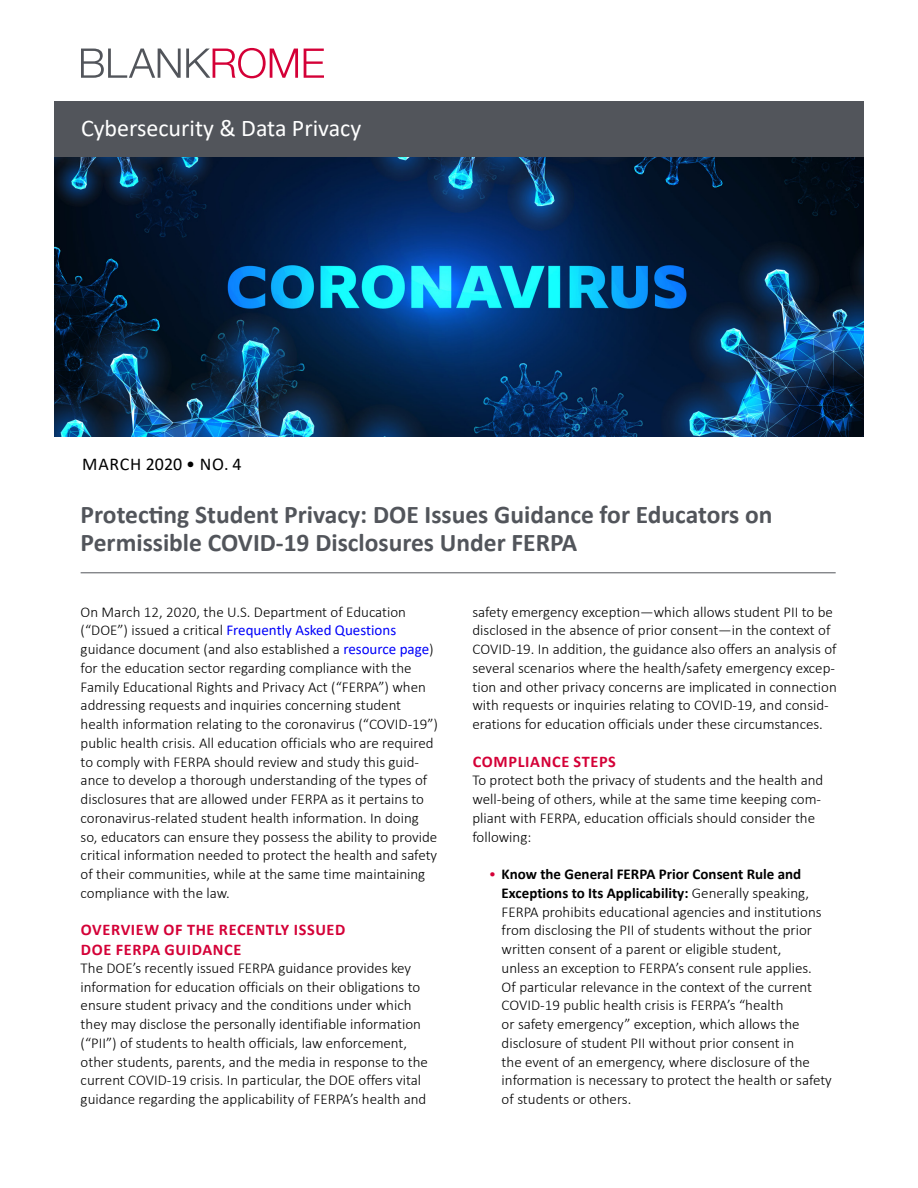
<style>
.page{position:relative;width:918px;height:1188px;background:#fff}
.page>*{position:absolute;margin:0;border:0;box-sizing:border-box;transform-origin:0 0}
.t1{font:700 25.5px/28.5px "Calibri";color:#52555b}
.t2{font:24px "Calibri";color:#fff}
.t3{font:18px "Calibri";letter-spacing:.035em;color:#000}
.t4{font:700 16.35px/19.5px "Calibri";letter-spacing:.04em;color:#d40037}
.t5{font:300 15px/18.8px "Calibri";color:#000}
.s1{font-weight:400;color:#0000fa}
.s2{color:#d40037}
.s3{font-weight:700}
</style>
<div class="page">
<img style="left:54px;top:157px;width:810px;height:279px">
<svg style="left:81px;top:48px;width:217px;height:30px"></svg>
<svg style="left:304px;top:49px;width:20px;height:29px"></svg>
<div style="left:54px;top:101px;width:810px;height:56px;background:#52555b"></div>
<hr style="left:81px;top:572px;width:755px;height:1px;background:#52555b">
<h2 class="t2" style="left:81px;top:111px;width:282px">Cybersecurity &amp; Data Privacy</h2>
<p class="t3" style="left:82px;top:451px;width:161px">MARCH 2020 • NO. 4</p>
<h1 class="t1" style="left:81px;top:500px;width:693px">Protecting Student Privacy: DOE Issues Guidance for Educators on<br>Permissible COVID-19 Disclosures Under FERPA</h1>
<p class="t5" style="left:81px;top:602px;width:359px">On March 12, 2020, the U.S. Department of Education (“DOE”) issued a critical <span class="s1">Frequently Asked Questions </span>guidance document (and also established a <span class="s1">resource page</span>) for the education sector regarding compliance with the Family Educational Rights and Privacy Act (“FERPA”) when addressing requests and inquiries concerning student health information relating to the coronavirus (“COVID-19”) public health crisis. All education officials who are required to comply with FERPA should review and study this guid&shy;ance to develop a thorough understanding of the types of disclosures that are allowed under FERPA as it pertains to coronavirus-related student health information. In doing so, educators can ensure they possess the ability to provide critical information needed to protect the health and safety of their communities, while at the same time maintaining compliance with the law.</p>
<p class="t4" style="left:81px;top:920px;width:266px">OVERVIEW OF THE RECENTLY ISSUED<br>DOE FERPA GUIDANCE</p>
<p class="t5" style="left:81px;top:958px;width:349px">The DOE’s recently issued FERPA guidance provides key information for education officials on their obligations to ensure student privacy and the conditions under which they may disclose the personally identifiable information (“PII”) of students to health officials, law enforcement, other students, parents, and the media in response to the current COVID-19 crisis. In particular, the DOE offers vital guidance regarding the applicability of FERPA’s health and</p>
<p class="t5" style="left:472px;top:602px;width:366px">safety emergency exception—which allows student PII to be disclosed in the absence of prior consent—in the context of COVID-19. In addition, the guidance also offers an analysis of several scenarios where the health/safety emergency excep&shy;tion and other privacy concerns are implicated in connection with requests or inquiries relating to COVID-19, and consid&shy;erations for education officials under these circumstances.</p>
<p class="t4" style="left:473px;top:751px;width:145px">COMPLIANCE STEPS</p>
<p class="t5" style="left:472px;top:771px;width:352px">To protect both the privacy of students and the health and well-being of others, while at the same time keeping com&shy;pliant with FERPA, education officials should consider the following:</p>
<p class="t5" style="left:502px;top:865px;width:332px;text-indent:-13px"><span class="s2">•</span> <span class="s3">Know the General FERPA Prior Consent Rule and Exceptions to Its Applicability:</span> Generally speaking, FERPA prohibits educational agencies and institutions from disclosing the PII of students without the prior written consent of a parent or eligible student,<br>unless an exception to FERPA’s consent rule applies.<br>Of particular relevance in the context of the current COVID-19 public health crisis is FERPA’s “health<br>or safety emergency” exception, which allows the disclosure of student PII without prior consent in<br>the event of an emergency, where disclosure of the information is necessary to protect the health or safety of students or others.</p>
</div>
